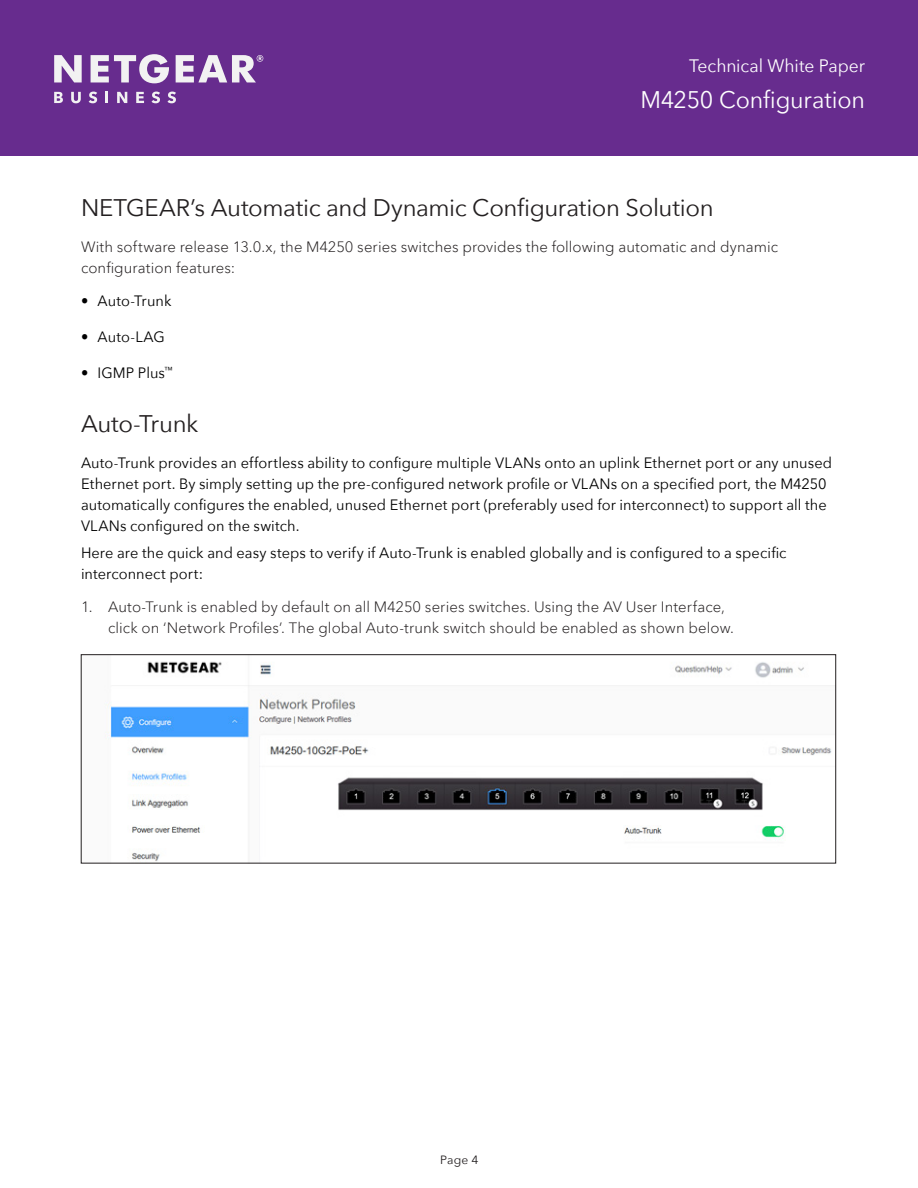
<style>
.page{position:relative;width:918px;height:1188px;background:#fff}
.page>*{position:absolute;margin:0;border:0;box-sizing:border-box;transform-origin:0 0}
.Body_Copy_-_Avenie_N{font:24px "Avenir Next";letter-spacing:-.015em;color:#231f20}
.t1{font:24px "Avenir Next";letter-spacing:-.01em;color:#fff}
.t2{font:18px "Avenir Next";letter-spacing:-.005em;color:#fff}
.Body_Copy{font:15px/21px "Avenir Next";letter-spacing:.005em;color:#000001}
.Body_Copy_-_Avenie_N-2{font:300 15px/21px "Avenir Next LT Pro";letter-spacing:.005em;color:#231f20}
.t3{font:12px "Avenir Next";color:#231f20}
</style>
<div class="page">
<div style="left:0;top:0;width:918px;height:156px;background:#672c8e"></div>
<svg style="left:54px;top:92px;width:9px;height:11px"></svg>
<svg style="left:71px;top:92px;width:10px;height:11px"></svg>
<svg style="left:89px;top:92px;width:8px;height:11px"></svg>
<svg style="left:106px;top:92px;width:2px;height:11px"></svg>
<svg style="left:117px;top:92px;width:10px;height:11px"></svg>
<svg style="left:136px;top:92px;width:8px;height:11px"></svg>
<svg style="left:152px;top:92px;width:8px;height:11px"></svg>
<svg style="left:167px;top:92px;width:9px;height:11px"></svg>
<svg style="left:176px;top:55px;width:87px;height:27px"></svg>
<svg style="left:91px;top:54px;width:78px;height:29px"></svg>
<svg style="left:54px;top:55px;width:28px;height:27px"></svg>
<img style="left:105px;top:661px;width:729px;height:200px">
<div style="left:81px;top:654px;width:755px;height:209px;border:1px solid #231f20"></div>
<p class="t2" style="left:689px;top:51px;width:177px">Technical White Paper</p>
<h1 class="t1" style="left:640px;top:79px;width:226px">M4250 Configuration</h1>
<p class="Body_Copy_-_Avenie_N" style="left:81px;top:187px;width:634px">NETGEAR’s Automatic and Dynamic Configuration Solution</p>
<p class="Body_Copy_-_Avenie_N-2" style="left:81px;top:236px;width:699px">With software release 13.0.x, the M4250 series switches provides the following automatic and dynamic configuration features:</p>
<p class="Body_Copy" style="left:81px;top:290px;width:92px">• Auto-Trunk</p>
<p class="Body_Copy" style="left:81px;top:326px;width:85px">• Auto-LAG</p>
<p class="Body_Copy" style="left:81px;top:362px;width:93px">• IGMP Plus<sup>™</sup></p>
<p class="Body_Copy_-_Avenie_N" style="left:81px;top:403px;width:119px">Auto-Trunk</p>
<p class="Body_Copy" style="left:81px;top:452px;width:753px">Auto-Trunk provides an effortless ability to configure multiple VLANs onto an uplink Ethernet port or any unused Ethernet port. By simply setting up the pre-configured network profile or VLANs on a specified port, the M4250 automatically configures the enabled, unused Ethernet port (preferably used for interconnect) to support all the VLANs configured on the switch.</p>
<p class="Body_Copy" style="left:81px;top:542px;width:707px">Here are the quick and easy steps to verify if Auto-Trunk is enabled globally and is configured to a specific interconnect port:</p>
<p class="Body_Copy_-_Avenie_N-2" style="left:108px;top:596px;width:628px;text-indent:-27px">1. Auto-Trunk is enabled by default on all M4250 series switches. Using the AV User Interface, click on ‘Network Profiles’. The global Auto-trunk switch should be enabled as shown below.</p>
<p class="t3" style="left:440px;top:1150px;width:40px">Page 4</p>
</div>
